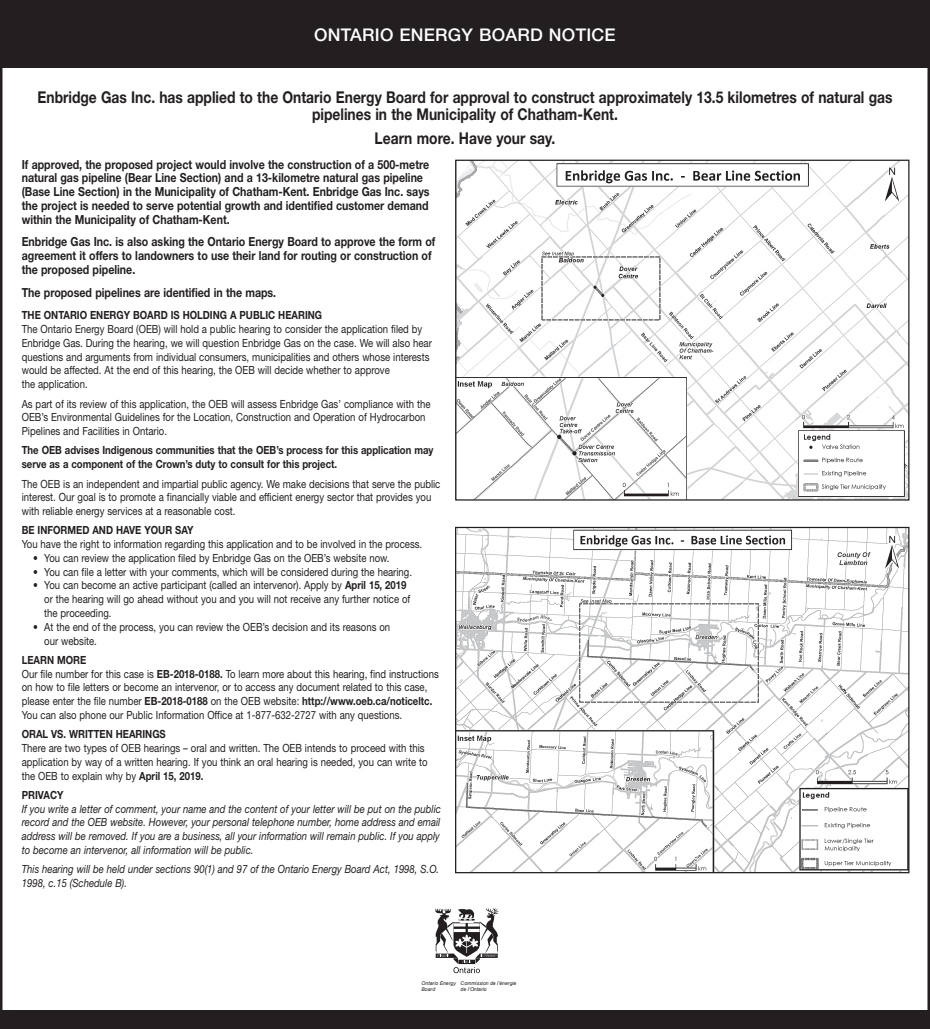
<style>
.page{position:relative;width:930px;height:1029px;background:#fff}
.page>*{position:absolute;margin:0;border:0;box-sizing:border-box;transform-origin:0 0}
.t1{font:500 17.5px "Helvetica Neue LT Std";letter-spacing:.015em;color:#fff}
.t2{font:700 16.25px/17.5px "Helvetica Neue LT Std";color:#231f20;text-align:center;scale:.85 1}
.t3{font:700 12.5px/13.8px "Helvetica Neue LT Std";color:#231f20;scale:.85 1}
.t4{font:11.25px/13.8px "Helvetica Neue LT Std";color:#231f20;scale:.85 1}
.t5{font:italic 11.25px/13.8px "Helvetica Neue LT Std";color:#231f20;text-align:justify;scale:.85 1}
.t6{font:700 11.25px/13.8px "Helvetica Neue LT Std";color:#231f20;scale:.85 1}
.t7{font:italic 5.12px/6.1px "Arial";color:#231f20}
.s1{font-weight:700}
</style>
<div class="page">
<div style="left:0;top:0;width:927px;height:68px;background:#231f20"></div>
<div style="left:0;top:1011px;width:930px;height:18px;background:#231f20"></div>
<svg style="left:435px;top:908px;width:64px;height:66px"></svg>
<img style="left:457px;top:162px;width:450px;height:336px">
<div style="left:455px;top:160px;width:454px;height:340px;border:1px solid #231f20"></div>
<img style="left:457px;top:529px;width:450px;height:342px">
<div style="left:455px;top:527px;width:454px;height:346px;border:1px solid #231f20"></div>
<h1 class="t1" style="left:314px;top:25px;width:303px">ONTARIO ENERGY BOARD NOTICE</h1>
<h2 class="t2" style="left:38px;top:88px;width:1007px">Enbridge Gas Inc. has applied to the Ontario Energy Board for approval to construct approximately 13.5 kilometres of natural gas pipelines in the Municipality of Chatham-Kent.</h2>
<h2 class="t2" style="left:375px;top:129px;width:214px">Learn more. Have your say.</h2>
<p class="t3" style="left:22px;top:157px;width:481px">If approved, the proposed project would involve the construction of a 500-metre natural gas pipeline (Bear Line Section) and a 13-kilometre natural gas pipeline (Base Line Section) in the Municipality of Chatham-Kent. Enbridge Gas Inc. says the project is needed to serve potential growth and identified customer demand within the Municipality of Chatham-Kent.</p>
<p class="t3" style="left:22px;top:235px;width:488px">Enbridge Gas Inc. is also asking the Ontario Energy Board to approve the form of agreement it offers to landowners to use their land for routing or construction of the proposed pipeline.</p>
<p class="t3" style="left:22px;top:285px;width:301px">The proposed pipelines are identified in the maps.</p>
<p class="t6" style="left:22px;top:308px;width:355px">THE ONTARIO ENERGY BOARD IS HOLDING A PUBLIC HEARING</p>
<p class="t4" style="left:22px;top:322px;width:484px">The Ontario Energy Board (OEB) will hold a public hearing to consider the application filed by Enbridge Gas. During the hearing, we will question Enbridge Gas on the case. We will also hear questions and arguments from individual consumers, municipalities and others whose interests would be affected. At the end of this hearing, the OEB will decide whether to approve<br>the application.</p>
<p class="t4" style="left:22px;top:396px;width:482px">As part of its review of this application, the OEB will assess Enbridge Gas’ compliance with the<br>OEB’s Environmental Guidelines for the Location, Construction and Operation of Hydrocarbon<br>Pipelines and Facilities in Ontario.</p>
<p class="t6" style="left:22px;top:443px;width:486px">The OEB advises Indigenous communities that the OEB’s process for this application may serve as a component of the Crown’s duty to consult for this project.</p>
<p class="t4" style="left:22px;top:476px;width:494px">The OEB is an independent and impartial public agency. We make decisions that serve the public interest. Our goal is to promote a financially viable and efficient energy sector that provides you with reliable energy services at a reasonable cost.</p>
<p class="t6" style="left:22px;top:523px;width:204px">BE INFORMED AND HAVE YOUR SAY</p>
<p class="t4" style="left:22px;top:537px;width:473px">You have the right to information regarding this application and to be involved in the process.</p>
<p class="t4" style="left:33px;top:551px;width:421px">• You can review the application filed by Enbridge Gas on the OEB’s website now.</p>
<p class="t4" style="left:33px;top:564px;width:447px">• You can file a letter with your comments, which will be considered during the hearing.</p>
<p class="t4" style="left:44px;top:578px;width:432px;text-indent:-11px">• You can become an active participant (called an intervenor). Apply by <span class="s1">April 15, 2019 </span>or the hearing will go ahead without you and you will not receive any further notice of the proceeding.</p>
<p class="t4" style="left:44px;top:619px;width:408px;text-indent:-11px">• At the end of the process, you can review the OEB’s decision and its reasons on our website.</p>
<p class="t4" style="left:22px;top:653px;width:492px"><span class="s1">LEARN MORE<br></span>Our file number for this case is <span class="s1">EB-2018-0188.</span> To learn more about this hearing, find instructions on how to file letters or become an intervenor, or to access any document related to this case, please enter the file number <span class="s1">EB-2018-0188</span> on the OEB website: <span class="s1">http://www.oeb.ca/noticeltc.<br></span>You can also phone our Public Information Office at 1-877-632-2727 with any questions.</p>
<p class="t6" style="left:22px;top:727px;width:171px">ORAL VS. WRITTEN HEARINGS</p>
<p class="t4" style="left:22px;top:741px;width:479px">There are two types of OEB hearings – oral and written. The OEB intends to proceed with this application by way of a written hearing. If you think an oral hearing is needed, you can write to the OEB to explain why by <span class="s1">April 15, 2019.</span></p>
<p class="t6" style="left:22px;top:787px;width:51px">PRIVACY</p>
<p class="t5" style="left:22px;top:801px;width:495px">If you write a letter of comment, your name and the content of your letter will be put on the public record and the OEB website. However, your personal telephone number, home address and email address will be removed. If you are a business, all your information will remain public. If you apply to become an intervenor, all information will be public.</p>
<p class="t5" style="left:22px;top:862px;width:493px">This hearing will be held under sections 90(1) and 97 of the Ontario Energy Board Act, 1998, S.O.<br>1998, c.15 (Schedule B).</p>
<p class="t7" style="left:421px;top:979px;width:36px">Ontario Energy<br>Board</p>
<p class="t7" style="left:461px;top:979px;width:57px">Commission de l’énergie de l’Ontario</p>
</div>
